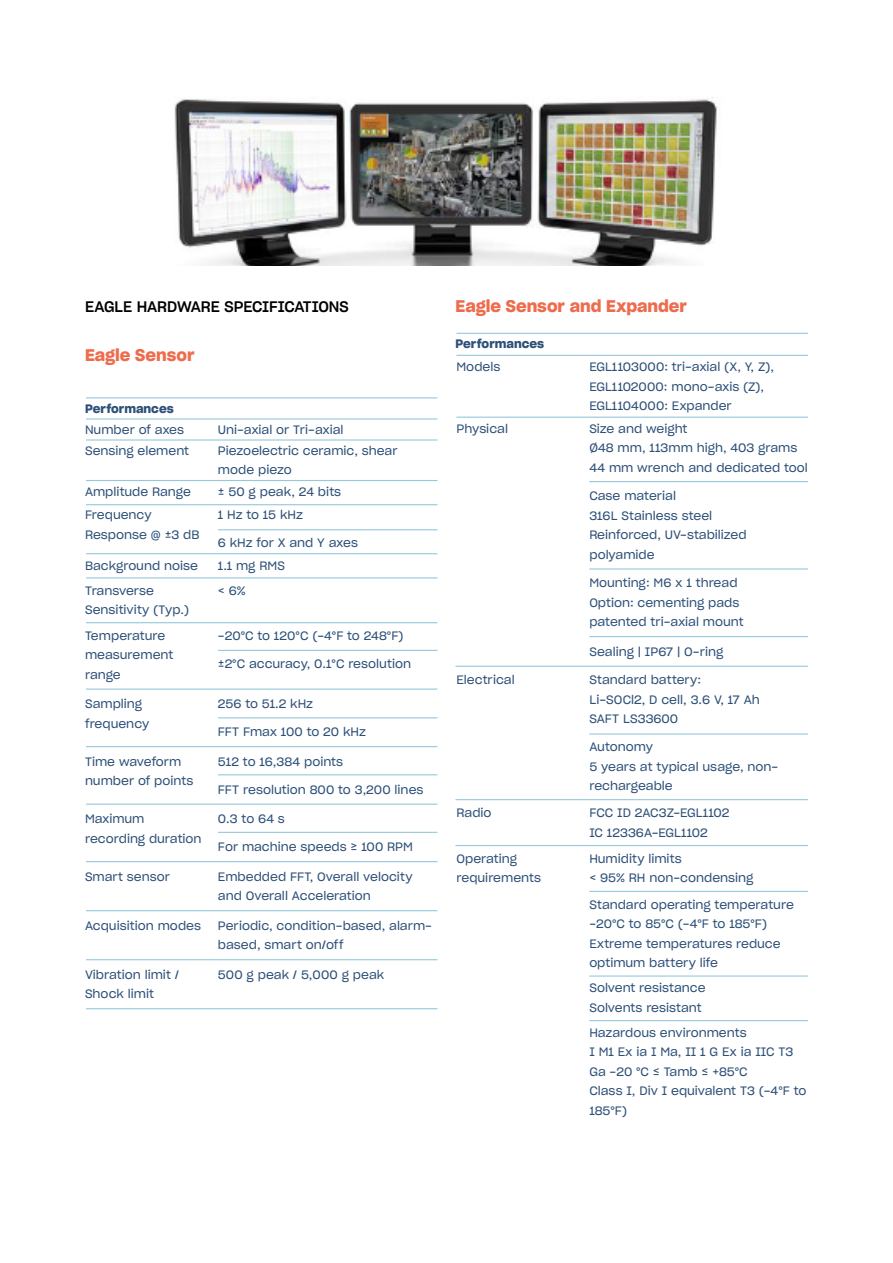
<style>
.page{position:relative;width:893px;height:1263px;background:#fff}
.page>*{position:absolute;margin:0;border:0;box-sizing:border-box;transform-origin:0 0}
.t1{font:16.5px "Sharp Grotesk Semi Bold 20";color:#ed6c4d}
.t2{font:15px "Sharp Grotesk Medium 20";letter-spacing:-.005em;color:#000}
.t3{font:12px/19.5px "Sharp Grotesk Book 20";color:#2d5078}
.t4{font:12px "Sharp Grotesk Semi Bold 20";color:#2d5078}
</style>
<div class="page">
<img style="left:174px;top:97px;width:543px;height:168px">
<hr style="left:86px;top:418px;width:351px;height:2px;background:#96c8dc">
<hr style="left:86px;top:439px;width:351px;height:2px;background:#96c8dc">
<hr style="left:86px;top:480px;width:351px;height:1px;background:#96c8dc">
<hr style="left:86px;top:504px;width:351px;height:1px;background:#96c8dc">
<hr style="left:86px;top:553px;width:351px;height:1px;background:#96c8dc">
<hr style="left:86px;top:577px;width:351px;height:1px;background:#96c8dc">
<hr style="left:86px;top:622px;width:351px;height:1px;background:#96c8dc">
<hr style="left:86px;top:688px;width:351px;height:2px;background:#96c8dc">
<hr style="left:86px;top:746px;width:351px;height:1px;background:#96c8dc">
<hr style="left:86px;top:803px;width:351px;height:2px;background:#96c8dc">
<hr style="left:86px;top:861px;width:351px;height:1px;background:#96c8dc">
<hr style="left:86px;top:910px;width:351px;height:1px;background:#96c8dc">
<hr style="left:86px;top:959px;width:351px;height:1px;background:#96c8dc">
<hr style="left:86px;top:1008px;width:351px;height:1px;background:#96c8dc">
<hr style="left:218px;top:529px;width:219px;height:1px;background:#96c8dc">
<hr style="left:218px;top:650px;width:219px;height:1px;background:#96c8dc">
<hr style="left:218px;top:717px;width:219px;height:1px;background:#96c8dc">
<hr style="left:218px;top:774px;width:219px;height:1px;background:#96c8dc">
<hr style="left:218px;top:832px;width:219px;height:1px;background:#96c8dc">
<hr style="left:86px;top:397px;width:351px;height:1px;background:#96c8dc">
<hr style="left:456px;top:333px;width:352px;height:1px;background:#96c8dc">
<hr style="left:456px;top:355px;width:352px;height:1px;background:#96c8dc">
<hr style="left:456px;top:417px;width:352px;height:1px;background:#96c8dc">
<hr style="left:589px;top:481px;width:219px;height:1px;background:#96c8dc">
<hr style="left:589px;top:568px;width:219px;height:2px;background:#96c8dc">
<hr style="left:589px;top:636px;width:219px;height:1px;background:#96c8dc">
<hr style="left:589px;top:733px;width:219px;height:1px;background:#96c8dc">
<hr style="left:589px;top:891px;width:219px;height:1px;background:#96c8dc">
<hr style="left:455px;top:666px;width:353px;height:1px;background:#96c8dc">
<hr style="left:455px;top:799px;width:353px;height:1px;background:#96c8dc">
<hr style="left:455px;top:845px;width:353px;height:1px;background:#96c8dc">
<hr style="left:589px;top:975px;width:219px;height:1px;background:#96c8dc">
<hr style="left:589px;top:1020px;width:219px;height:1px;background:#96c8dc">
<p class="t2" style="left:85px;top:294px;width:265px">EAGLE HARDWARE SPECIFICATIONS</p>
<h1 class="t1" style="left:85px;top:342px;width:111px">Eagle Sensor</h1>
<p class="t4" style="left:85px;top:399px;width:90px">Performances</p>
<p class="t3" style="left:85px;top:419px;width:101px">Number of axes</p>
<p class="t3" style="left:85px;top:440px;width:106px">Sensing element</p>
<p class="t3" style="left:85px;top:480px;width:108px;line-height:23.1px">Amplitude Range<br>Frequency</p>
<p class="t3" style="left:85px;top:524px;width:116px">Response @ ±3 dB</p>
<p class="t3" style="left:85px;top:552px;width:115px;line-height:25.2px">Background noise<br>Transverse</p>
<p class="t3" style="left:85px;top:597px;width:106px;line-height:25.2px">Sensitivity (Typ.)<br>Temperature</p>
<p class="t3" style="left:85px;top:644px;width:90px">measurement range</p>
<p class="t3" style="left:85px;top:693px;width:66px">Sampling frequency</p>
<p class="t3" style="left:85px;top:751px;width:110px">Time waveform number of points</p>
<p class="t3" style="left:85px;top:808px;width:118px">Maximum recording duration</p>
<p class="t3" style="left:85px;top:866px;width:86px">Smart sensor</p>
<p class="t3" style="left:85px;top:915px;width:118px">Acquisition modes</p>
<p class="t3" style="left:85px;top:964px;width:95px">Vibration limit /<br>Shock limit</p>
<p class="t3" style="left:218px;top:419px;width:127px">Uni-axial or Tri-axial</p>
<p class="t3" style="left:218px;top:440px;width:181px">Piezoelectric ceramic, shear mode piezo</p>
<p class="t3" style="left:218px;top:480px;width:125px;line-height:23.1px">± 50 g peak, 24 bits<br>1 Hz to 15 kHz</p>
<p class="t3" style="left:218px;top:531px;width:142px;line-height:22px">6 kHz for X and Y axes<br>1.1 mg RMS</p>
<p class="t3" style="left:218px;top:580px;width:29px">&lt; 6%</p>
<p class="t3" style="left:218px;top:625px;width:187px">-20°C to 120°C (-4°F to 248°F)</p>
<p class="t3" style="left:218px;top:653px;width:195px">±2°C accuracy, 0.1°C resolution</p>
<p class="t3" style="left:218px;top:693px;width:97px">256 to 51.2 kHz</p>
<p class="t3" style="left:218px;top:721px;width:149px">FFT Fmax 100 to 20 kHz</p>
<p class="t3" style="left:218px;top:751px;width:127px">512 to 16,384 points</p>
<p class="t3" style="left:218px;top:779px;width:207px">FFT resolution 800 to 3,200 lines</p>
<p class="t3" style="left:218px;top:808px;width:68px">0.3 to 64 s</p>
<p class="t3" style="left:218px;top:836px;width:197px">For machine speeds ≥ 100 RPM</p>
<p class="t3" style="left:218px;top:866px;width:196px">Embedded FFT, Overall velocity and Overall Acceleration</p>
<p class="t3" style="left:218px;top:915px;width:216px">Periodic, condition-based, alarm&shy;based, smart on/off</p>
<p class="t3" style="left:218px;top:964px;width:168px">500 g peak / 5,000 g peak</p>
<h1 class="t1" style="left:455px;top:293px;width:233px">Eagle Sensor and Expander</h1>
<p class="t4" style="left:455px;top:334px;width:90px">Performances</p>
<p class="t3" style="left:456px;top:356px;width:45px">Models</p>
<p class="t3" style="left:456px;top:418px;width:53px">Physical</p>
<p class="t3" style="left:456px;top:670px;width:60px">Electrical</p>
<p class="t3" style="left:456px;top:802px;width:37px">Radio</p>
<p class="t3" style="left:456px;top:848px;width:86px">Operating requirements</p>
<p class="t3" style="left:589px;top:356px;width:186px">EGL1103000: tri-axial (X, Y, Z),<br>EGL1102000: mono-axis (Z),<br>EGL1104000: Expander</p>
<p class="t3" style="left:589px;top:418px;width:220px">Size and weight<br>Ø48 mm, 113mm high, 403 grams<br>44 mm wrench and dedicated tool</p>
<p class="t3" style="left:589px;top:485px;width:159px">Case material<br>316L Stainless steel<br>Reinforced, UV-stabilized polyamide</p>
<p class="t3" style="left:589px;top:572px;width:156px">Mounting: M6 x 1 thread<br>Option: cementing pads patented tri-axial mount</p>
<p class="t3" style="left:589px;top:641px;width:136px">Sealing | IP67 | O-ring</p>
<p class="t3" style="left:589px;top:669px;width:172px">Standard battery:<br>Li-SOCl2, D cell, 3.6 V, 17 Ah<br>SAFT LS33600</p>
<p class="t3" style="left:589px;top:736px;width:190px">Autonomy<br>5 years at typical usage, non&shy;rechargeable</p>
<p class="t3" style="left:589px;top:802px;width:142px">FCC ID 2AC3Z-EGL1102<br>IC 12336A-EGL1102</p>
<p class="t3" style="left:589px;top:848px;width:166px">Humidity limits<br>&lt; 95% RH non-condensing</p>
<p class="t3" style="left:589px;top:894px;width:206px">Standard operating temperature -20°C to 85°C (-4°F to 185°F)<br>Extreme temperatures reduce optimum battery life</p>
<p class="t3" style="left:589px;top:977px;width:118px">Solvent resistance<br>Solvents resistant</p>
<p class="t3" style="left:589px;top:1022px;width:219px">Hazardous environments<br>I M1 Ex ia I Ma, II 1 G Ex ia IIC T3<br>Ga -20 °C ≤ Tamb ≤ +85°C<br>Class I, Div I equivalent T3 (-4°F to<br>185°F)</p>
</div>
